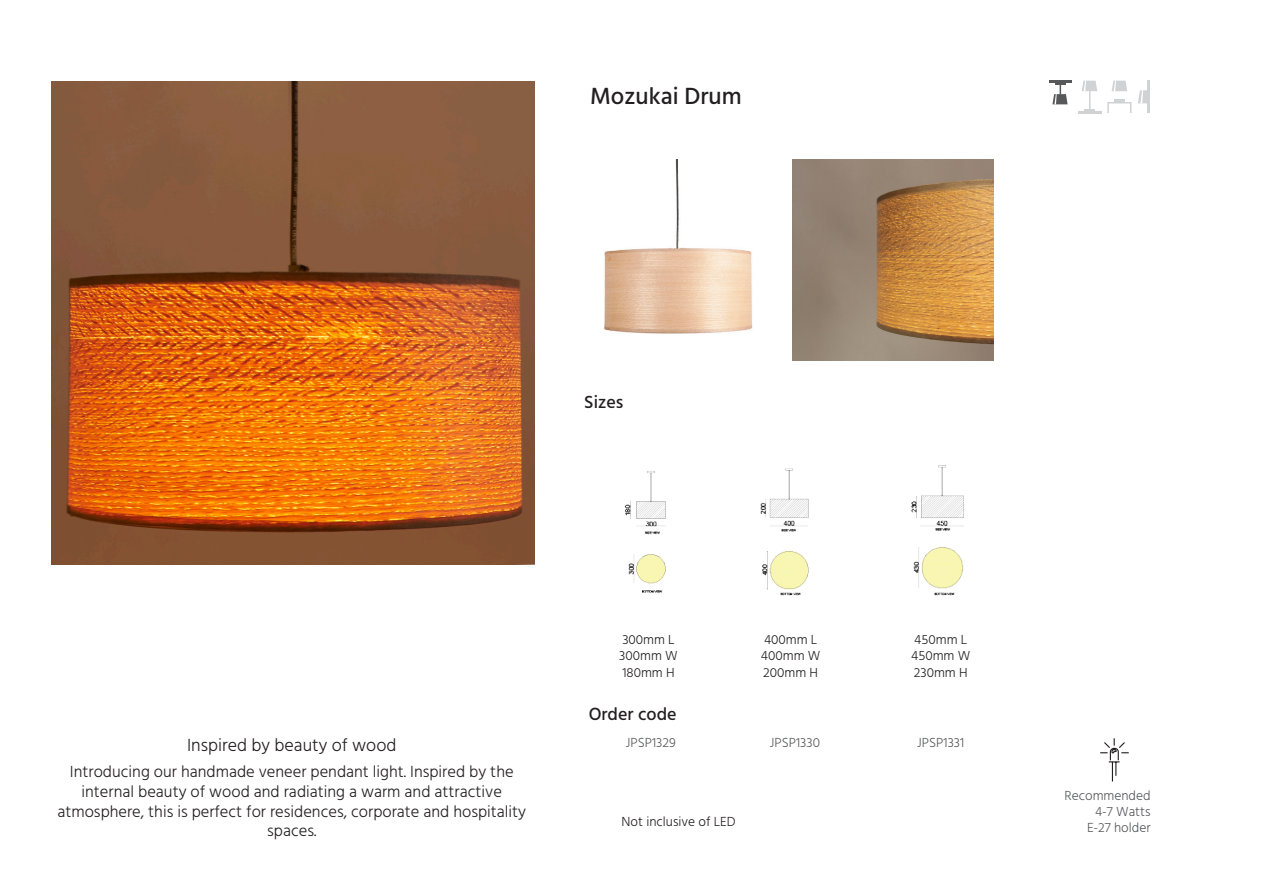
<style>
.page{position:relative;width:1263px;height:893px;background:#fff}
.page>*{position:absolute;margin:0;border:0;box-sizing:border-box;transform-origin:0 0}
.t1{font:500 24px "Hind";color:#231f20}
.t2{font:300 18px "Hind";color:#231f20}
.t3{font:500 18px "Hind";color:#231f20}
.t4{font:300 16.5px/19.8px "Hind";color:#231f20;text-align:center}
.t5{font:300 13.5px/16.5px "Hind";color:#231f20}
.t6{font:300 13.5px "Hind";color:#57585a}
</style>
<div class="page">
<img style="left:51px;top:81px;width:483px;height:483px">
<svg style="left:1100px;top:738px;width:29px;height:44px"></svg>
<svg style="left:1114px;top:99px;width:11px;height:2px"></svg>
<svg style="left:1112px;top:81px;width:15px;height:10px"></svg>
<div style="left:1107px;top:102px;width:24px;height:12px;border:2px solid #d1d2d4"></div>
<svg style="left:1138px;top:90px;width:9px;height:13px"></svg>
<hr style="left:1148px;top:81px;width:2px;height:32px;background:#d1d2d4">
<svg style="left:1082px;top:81px;width:15px;height:29px"></svg>
<hr style="left:1078px;top:111px;width:23px;height:2px;background:#d1d2d4">
<svg style="left:1052px;top:83px;width:15px;height:21px"></svg>
<hr style="left:1049px;top:81px;width:22px;height:2px;background:#57585a">
<img style="left:604px;top:160px;width:149px;height:174px">
<img style="left:793px;top:160px;width:200px;height:201px">
<img style="left:624px;top:471px;width:42px;height:122px">
<img style="left:911px;top:465px;width:53px;height:131px">
<img style="left:760px;top:468px;width:49px;height:128px">
<p class="t1" style="left:590px;top:80px;width:153px">Mozukai Drum</p>
<p class="t3" style="left:584px;top:390px;width:41px">Sizes</p>
<p class="t2" style="left:187px;top:734px;width:211px">Inspired by beauty of wood</p>
<p class="t4" style="left:57px;top:762px;width:470px">Introducing our handmade veneer pendant light. Inspired by the internal beauty of wood and radiating a warm and attractive atmosphere, this is perfect for residences, corporate and hospitality spaces.</p>
<p class="t5" style="left:619px;top:631px;width:60px">300mm L<br>300mm W</p>
<p class="t5" style="left:622px;top:664px;width:54px">180mm H</p>
<p class="t3" style="left:589px;top:702px;width:89px">Order code</p>
<p class="t5" style="left:761px;top:631px;width:61px">400mm L<br>400mm W</p>
<p class="t5" style="left:763px;top:664px;width:56px">200mm H</p>
<p class="t5" style="left:911px;top:631px;width:61px">450mm L<br>450mm W</p>
<p class="t5" style="left:914px;top:664px;width:55px">230mm H</p>
<p class="t6" style="left:626px;top:734px;width:52px">JPSP1329</p>
<p class="t6" style="left:770px;top:733px;width:52px">JPSP1330</p>
<p class="t6" style="left:917px;top:733px;width:49px">JPSP1331</p>
<p class="t5" style="left:622px;top:813px;width:115px">Not inclusive of LED</p>
<p class="t6" style="left:1064px;top:787px;width:88px">Recommended</p>
<p class="t6" style="left:1095px;top:803px;width:57px">4-7 Watts</p>
<p class="t6" style="left:1087px;top:819px;width:65px">E-27 holder</p>
</div>
